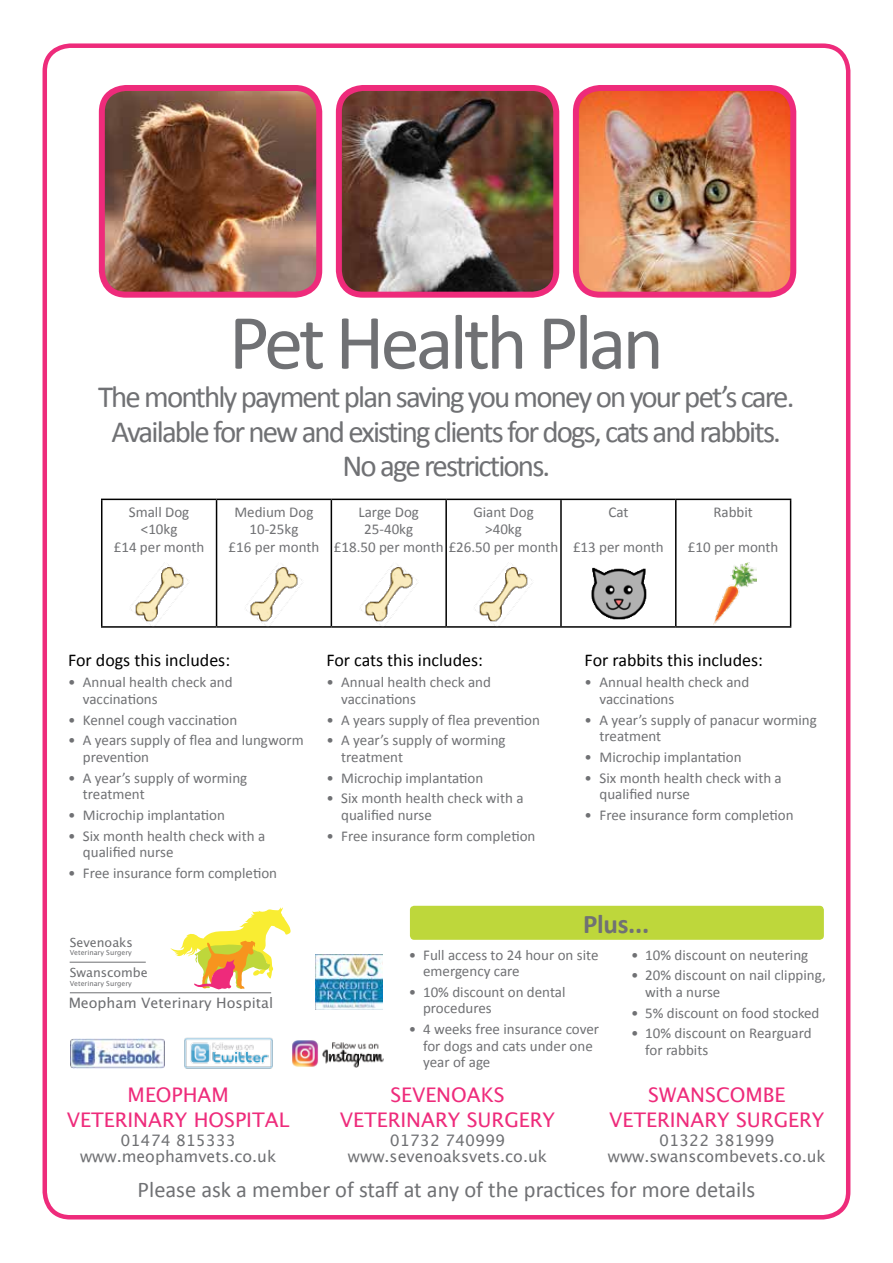
<style>
.page{position:relative;width:893px;height:1263px;background:#fff}
.page>*{position:absolute;margin:0;border:0;box-sizing:border-box;transform-origin:0 0}
.t1{font:78.9px "Calibri";letter-spacing:-.05em;color:#707174}
.t2{font:30.9px/34.5px "Calibri";letter-spacing:-.06em;color:#707174;text-align:center}
.t3{font:700 27px "Calibri";color:#707174}
.t4{font:22.5px "Calibri";color:#707174}
.t5{font:20.1px/24.5px "Lucida Grande";color:#ee2b7b;text-align:center}
.t6{font:18px "Calibri";color:#000}
.t7{font:15.9px/16.5px "Lucida Grande";color:#707174;text-align:center}
.t8{font:15px/16.5px "Calibri";color:#707174}
.t9{font:14.25px "Lucida Grande";color:#6d6e71}
.t10{font:12.45px "Lucida Grande";color:#6d6e71}
.t11{font:6.9px "Lucida Grande";color:#6d6e71}
</style>
<div class="page">
<div style="left:43px;top:43px;width:807px;height:1176px;border:4px solid #ee2b7b;border-radius:26px"></div>
<img style="left:106px;top:92px;width:209px;height:199px">
<div style="left:99px;top:85px;width:223px;height:213px;border:6px solid #ee2b7b;border-radius:24px"></div>
<img style="left:343px;top:92px;width:209px;height:199px">
<div style="left:336px;top:85px;width:223px;height:213px;border:6px solid #ee2b7b;border-radius:24px"></div>
<img style="left:580px;top:92px;width:209px;height:199px">
<div style="left:573px;top:85px;width:223px;height:213px;border:6px solid #ee2b7b;border-radius:24px"></div>
<div style="left:410px;top:906px;width:414px;height:34px;background:#bed73b;border-radius:4px"></div>
<hr style="left:70px;top:992px;width:201px;height:1px;background:#6d6e71">
<svg style="left:170px;top:907px;width:121px;height:83px"></svg>
<hr style="left:70px;top:962px;width:76px;height:1px;background:#6d6e71">
<img style="left:70px;top:1038px;width:95px;height:30px">
<img style="left:184px;top:1037px;width:89px;height:32px">
<img style="left:292px;top:1040px;width:92px;height:28px">
<img style="left:315px;top:954px;width:68px;height:55px">
<hr style="left:101px;top:499px;width:116px;height:1px;background:#000">
<hr style="left:101px;top:500px;width:1px;height:126px;background:#000">
<hr style="left:217px;top:499px;width:114px;height:1px;background:#000">
<hr style="left:216px;top:500px;width:1px;height:126px;background:#000">
<hr style="left:331px;top:499px;width:115px;height:1px;background:#000">
<hr style="left:331px;top:500px;width:1px;height:126px;background:#000">
<hr style="left:446px;top:499px;width:115px;height:1px;background:#000">
<hr style="left:445px;top:500px;width:2px;height:126px;background:#000">
<hr style="left:561px;top:499px;width:115px;height:1px;background:#000">
<hr style="left:560px;top:500px;width:2px;height:126px;background:#000">
<hr style="left:676px;top:499px;width:115px;height:1px;background:#000">
<hr style="left:675px;top:500px;width:1px;height:126px;background:#000">
<hr style="left:790px;top:500px;width:1px;height:126px;background:#000">
<hr style="left:101px;top:626px;width:116px;height:2px;background:#000">
<hr style="left:217px;top:626px;width:114px;height:2px;background:#000">
<hr style="left:331px;top:626px;width:115px;height:2px;background:#000">
<hr style="left:446px;top:626px;width:115px;height:2px;background:#000">
<hr style="left:561px;top:626px;width:115px;height:2px;background:#000">
<hr style="left:676px;top:626px;width:115px;height:2px;background:#000">
<img style="left:131px;top:562px;width:58px;height:64px">
<img style="left:246px;top:565px;width:57px;height:60px">
<img style="left:361px;top:565px;width:57px;height:60px">
<img style="left:475px;top:562px;width:58px;height:64px">
<img style="left:591px;top:567px;width:56px;height:53px">
<img style="left:713px;top:562px;width:43px;height:63px">
<h1 class="t1" style="left:229px;top:292px;width:437px">Pet Health Plan</h1>
<h2 class="t2" style="left:98px;top:380px;width:698px">The monthly payment plan saving you money on your pet’s care.<br>Available for new and existing clients for dogs, cats and rabbits.<br>No age restrictions.</h2>
<p class="t8" style="left:114px;top:503px;width:92px;line-height:17.7px;text-align:center">Small Dog &lt;10kg<br>£14 per month</p>
<p class="t8" style="left:229px;top:503px;width:92px;line-height:17.7px;text-align:center">Medium Dog<br>10-25kg<br>£16 per month</p>
<p class="t8" style="left:358px;top:503px;width:62px">Large Dog</p>
<p class="t8" style="left:473px;top:503px;width:62px;line-height:17.7px;text-align:center">Giant Dog &gt;40kg</p>
<p class="t8" style="left:608px;top:503px;width:22px">Cat</p>
<p class="t8" style="left:573px;top:539px;width:92px">£13 per month</p>
<p class="t8" style="left:364px;top:521px;width:50px">25-40kg</p>
<p class="t8" style="left:334px;top:539px;width:226px">£18.50 per month £26.50 per month</p>
<p class="t8" style="left:713px;top:503px;width:41px">Rabbit</p>
<p class="t8" style="left:688px;top:539px;width:92px">£10 per month</p>
<p class="t6" style="left:68px;top:649px;width:164px">For dogs this includes:</p>
<p class="t8" style="left:83px;top:674px;width:151px;text-indent:-15px">• Annual health check and vaccinations</p>
<p class="t8" style="left:68px;top:711px;width:171px">• Kennel cough vaccination</p>
<p class="t8" style="left:83px;top:732px;width:222px;text-indent:-15px">• A years supply of flea and lungworm prevention</p>
<p class="t8" style="left:83px;top:769px;width:166px;text-indent:-15px">• A year’s supply of worming treatment</p>
<p class="t8" style="left:68px;top:806px;width:159px">• Microchip implantation</p>
<p class="t8" style="left:83px;top:827px;width:184px;text-indent:-15px">• Six month health check with a qualified nurse</p>
<p class="t8" style="left:68px;top:864px;width:211px">• Free insurance form completion</p>
<p class="t10" style="left:70px;top:935px;width:65px">Sevenoaks</p>
<p class="t11" style="left:70px;top:949px;width:64px">Veterinary Surgery</p>
<p class="t10" style="left:70px;top:966px;width:80px">Swanscombe</p>
<p class="t11" style="left:70px;top:979px;width:64px">Veterinary Surgery</p>
<p class="t9" style="left:69px;top:995px;width:206px">Meopham Veterinary Hospital</p>
<h3 class="t5" style="left:67px;top:1083px;width:224px">MEOPHAM<br>VETERINARY HOSPITAL</h3>
<p class="t7" style="left:80px;top:1132px;width:198px">01474 815333 www.meophamvets.co.uk</p>
<p class="t6" style="left:326px;top:649px;width:158px">For cats this includes:</p>
<p class="t8" style="left:341px;top:674px;width:151px;text-indent:-15px">• Annual health check and vaccinations</p>
<p class="t8" style="left:326px;top:711px;width:215px">• A years supply of flea prevention</p>
<p class="t8" style="left:341px;top:732px;width:166px;text-indent:-15px">• A year’s supply of worming treatment</p>
<p class="t8" style="left:326px;top:769px;width:159px">• Microchip implantation</p>
<p class="t8" style="left:341px;top:790px;width:184px;text-indent:-15px">• Six month health check with a qualified nurse</p>
<p class="t8" style="left:326px;top:827px;width:211px">• Free insurance form completion</p>
<p class="t6" style="left:585px;top:649px;width:180px">For rabbits this includes:</p>
<p class="t8" style="left:599px;top:674px;width:151px;text-indent:-15px">• Annual health check and vaccinations</p>
<p class="t8" style="left:599px;top:711px;width:219px;text-indent:-15px">• A year’s supply of panacur worming treatment</p>
<p class="t8" style="left:585px;top:748px;width:159px">• Microchip implantation</p>
<p class="t8" style="left:599px;top:769px;width:184px;text-indent:-15px">• Six month health check with a qualified nurse</p>
<p class="t8" style="left:585px;top:806px;width:211px">• Free insurance form completion</p>
<h3 class="t3" style="left:583px;top:907px;width:68px">Plus...</h3>
<p class="t8" style="left:423px;top:946px;width:177px;text-indent:-14px">• Full access to 24 hour on site emergency care</p>
<p class="t8" style="left:423px;top:984px;width:144px;text-indent:-14px">• 10% discount on dental procedures</p>
<p class="t8" style="left:423px;top:1021px;width:178px;text-indent:-14px">• 4 weeks free insurance cover for dogs and cats under one year of age</p>
<p class="t8" style="left:631px;top:946px;width:179px">• 10% discount on neutering</p>
<p class="t8" style="left:645px;top:967px;width:182px;text-indent:-14px">• 20% discount on nail clipping, with a nurse</p>
<p class="t8" style="left:631px;top:1004px;width:190px">• 5% discount on food stocked</p>
<p class="t8" style="left:645px;top:1025px;width:168px;text-indent:-14px">• 10% discount on Rearguard for rabbits</p>
<h3 class="t5" style="left:340px;top:1083px;width:217px">SEVENOAKS<br>VETERINARY SURGERY</h3>
<p class="t7" style="left:348px;top:1132px;width:201px">01732 740999 www.sevenoaksvets.co.uk</p>
<h3 class="t5" style="left:609px;top:1083px;width:217px">SWANSCOMBE<br>VETERINARY SURGERY</h3>
<p class="t7" style="left:608px;top:1132px;width:219px">01322 381999 www.swanscombevets.co.uk</p>
<h3 class="t4" style="left:138px;top:1175px;width:619px">Please ask a member of staff at any of the practices for more details</h3>
</div>
